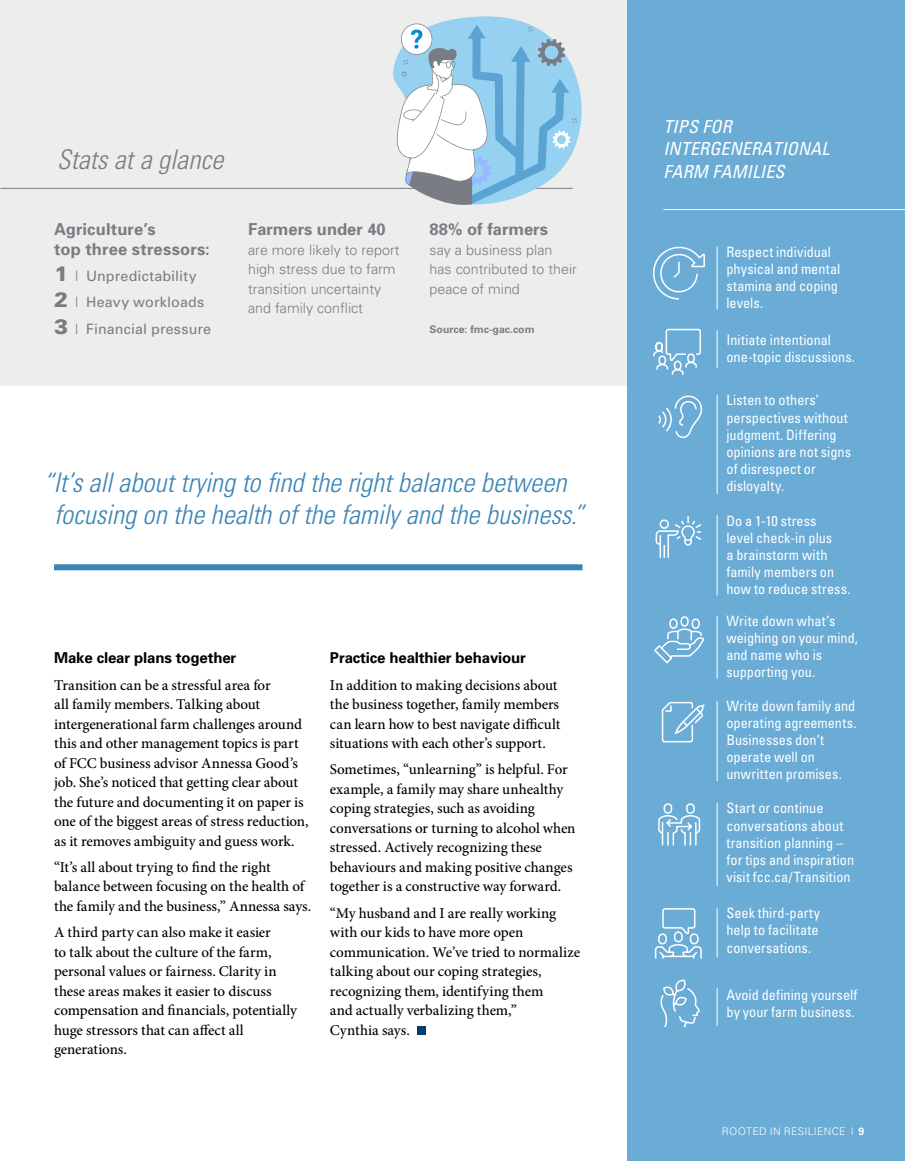
<style>
.page{position:relative;width:905px;height:1161px;background:#fff}
.page>*{position:absolute;margin:0;border:0;box-sizing:border-box;transform-origin:0 0}
.t1{font:italic 300 condensed 27px/31.5px "Univers";color:#3a84b6}
.t2{font:italic 300 condensed 27px "Univers";letter-spacing:-.005em;color:#797d83}
.t3{font:italic condensed 18px/22.5px "Univers";letter-spacing:.01em;color:#fff}
.t4{font:700 16.5px/19.5px "Univers";letter-spacing:.005em;color:#797d83}
.t5{font:500 15px/19.5px "Minion Pro";letter-spacing:-.005em;color:#000}
.t6{font:700 15px "Univers";letter-spacing:-.01em;color:#000}
.t7{font:condensed 14.25px/17.1px "Univers";color:#fff}
.t8{font:300 14.25px/19.5px "Univers";color:#797d83}
.t9{font:14.25px/26.2px "Univers";letter-spacing:.01em;color:#797d83}
.t10{font:300 10.5px "Univers";letter-spacing:.035em;color:#fff}
.t11{font:700 10.5px "Univers";color:#797d83}
.s1{font-weight:900;font-size:21px}
.s2{font-weight:300}
.s3{font-weight:700}
</style>
<div class="page">
<div style="left:0;top:0;width:627px;height:385px;background:#ecedec"></div>
<div style="left:627px;top:0;width:277px;height:1161px;background:#6aacd6"></div>
<hr style="left:663px;top:209px;width:241px;height:1px;background:#fff">
<hr style="left:716px;top:330px;width:1px;height:38px;background:#fff">
<hr style="left:716px;top:395px;width:1px;height:99px;background:#fff">
<hr style="left:716px;top:616px;width:1px;height:63px;background:#fff">
<hr style="left:716px;top:515px;width:1px;height:81px;background:#fff">
<hr style="left:716px;top:247px;width:1px;height:62px;background:#fff">
<svg style="left:653px;top:246px;width:52px;height:54px"></svg>
<svg style="left:653px;top:328px;width:48px;height:47px"></svg>
<svg style="left:658px;top:395px;width:44px;height:43px"></svg>
<svg style="left:654px;top:616px;width:51px;height:48px"></svg>
<hr style="left:716px;top:908px;width:1px;height:49px;background:#fff">
<hr style="left:716px;top:701px;width:1px;height:80px;background:#fff">
<hr style="left:716px;top:803px;width:1px;height:83px;background:#fff">
<svg style="left:661px;top:701px;width:44px;height:42px"></svg>
<svg style="left:654px;top:908px;width:48px;height:51px"></svg>
<svg style="left:658px;top:803px;width:43px;height:43px"></svg>
<hr style="left:716px;top:988px;width:1px;height:38px;background:#fff">
<svg style="left:660px;top:979px;width:40px;height:49px"></svg>
<div style="left:417px;top:1026px;width:8px;height:9px;background:#003e6b"></div>
<div style="left:54px;top:564px;width:528px;height:6px;background:#3a84b6"></div>
<hr style="left:0;top:188px;width:572px;height:1px;background:#797d83">
<svg style="left:391px;top:16px;width:191px;height:189px"></svg>
<svg style="left:655px;top:516px;width:47px;height:42px"></svg>
<h1 class="t2" style="left:57px;top:142px;width:168px">Stats at a glance</h1>
<p class="t4" style="left:54px;top:219px;width:157px">Agriculture’s<br>top three stressors:</p>
<p class="t9" style="left:54px;top:263px;width:158px"><span class="s1">1</span> <span class="s2">|</span> Unpredictability<br><span class="s1">2</span> <span class="s2">|</span> Heavy workloads<br><span class="s1">3</span> <span class="s2">|</span> Financial pressure</p>
<p class="t4" style="left:248px;top:219px;width:139px">Farmers under 40</p>
<p class="t8" style="left:248px;top:240px;width:153px">are more likely to report high stress due to farm transition uncertainty and family conflict</p>
<p class="t4" style="left:429px;top:219px;width:120px">88% of farmers</p>
<p class="t8" style="left:429px;top:240px;width:149px">say a business plan has contributed to their peace of mind</p>
<p class="t11" style="left:429px;top:322px;width:106px">Source: fmc-gac.com</p>
<h1 class="t1" style="left:54px;top:466px;width:531px;text-indent:-11px">“It’s all about trying to find the right balance between focusing on the health of the family and the business.”</h1>
<p class="t6" style="left:54px;top:648px;width:184px">Make clear plans together</p>
<p class="t5" style="left:54px;top:675px;width:256px">Transition can be a stressful area for<br>all family members. Talking about intergenerational farm challenges around this and other management topics is part of FCC business advisor Annessa Good’s job. She’s noticed that getting clear about the future and documenting it on paper is one of the biggest areas of stress reduction, as it removes ambiguity and guess work.</p>
<p class="t5" style="left:54px;top:857px;width:259px">“It’s all about trying to find the right balance between focusing on the health of the family and the business,” Annessa says.</p>
<p class="t5" style="left:54px;top:923px;width:244px">A third party can also make it easier<br>to talk about the culture of the farm, personal values or fairness. Clarity in these areas makes it easier to discuss compensation and financials, potentially huge stressors that can affect all generations.</p>
<p class="t6" style="left:330px;top:648px;width:198px">Practice healthier behaviour</p>
<p class="t5" style="left:330px;top:675px;width:232px">In addition to making decisions about the business together, family members can learn how to best navigate difficult situations with each other’s support.</p>
<p class="t5" style="left:330px;top:760px;width:247px">Sometimes, “unlearning” is helpful. For example, a family may share unhealthy coping strategies, such as avoiding conversations or turning to alcohol when stressed. Actively recognizing these behaviours and making positive changes together is a constructive way forward.</p>
<p class="t5" style="left:330px;top:903px;width:252px">“My husband and I are really working with our kids to have more open communication. We’ve tried to normalize talking about our coping strategies, recognizing them, identifying them<br>and actually verbalizing them,”<br>Cynthia says.</p>
<p class="t3" style="left:663px;top:115px;width:167px">TIPS FOR<br>INTERGENERATIONAL<br>FARM FAMILIES</p>
<p class="t7" style="left:726px;top:243px;width:115px">Respect individual physical and mental stamina and coping levels.</p>
<p class="t7" style="left:726px;top:331px;width:130px">Initiate intentional one-topic discussions.</p>
<p class="t7" style="left:726px;top:392px;width:126px">Listen to others’ perspectives without judgment. Differing opinions are not signs of disrespect or disloyalty.</p>
<p class="t7" style="left:726px;top:512px;width:125px">Do a 1-10 stress<br>level check-in plus<br>a brainstorm with family members on how to reduce stress.</p>
<p class="t7" style="left:726px;top:612px;width:133px">Write down what’s weighing on your mind, and name who is supporting you.</p>
<p class="t7" style="left:726px;top:697px;width:131px">Write down family and operating agreements.<br>Businesses don’t operate well on unwritten promises.</p>
<p class="t7" style="left:726px;top:800px;width:129px">Start or continue conversations about transition planning – for tips and inspiration visit fcc.ca/Transition</p>
<p class="t7" style="left:726px;top:905px;width:95px;text-align:justify">Seek third-party help to facilitate conversations.</p>
<p class="t7" style="left:726px;top:986px;width:133px">Avoid defining yourself by your farm business.</p>
<p class="t10" style="left:721px;top:1125px;width:144px">ROOTED IN RESILIENCE | <span class="s3">9</span></p>
</div>
